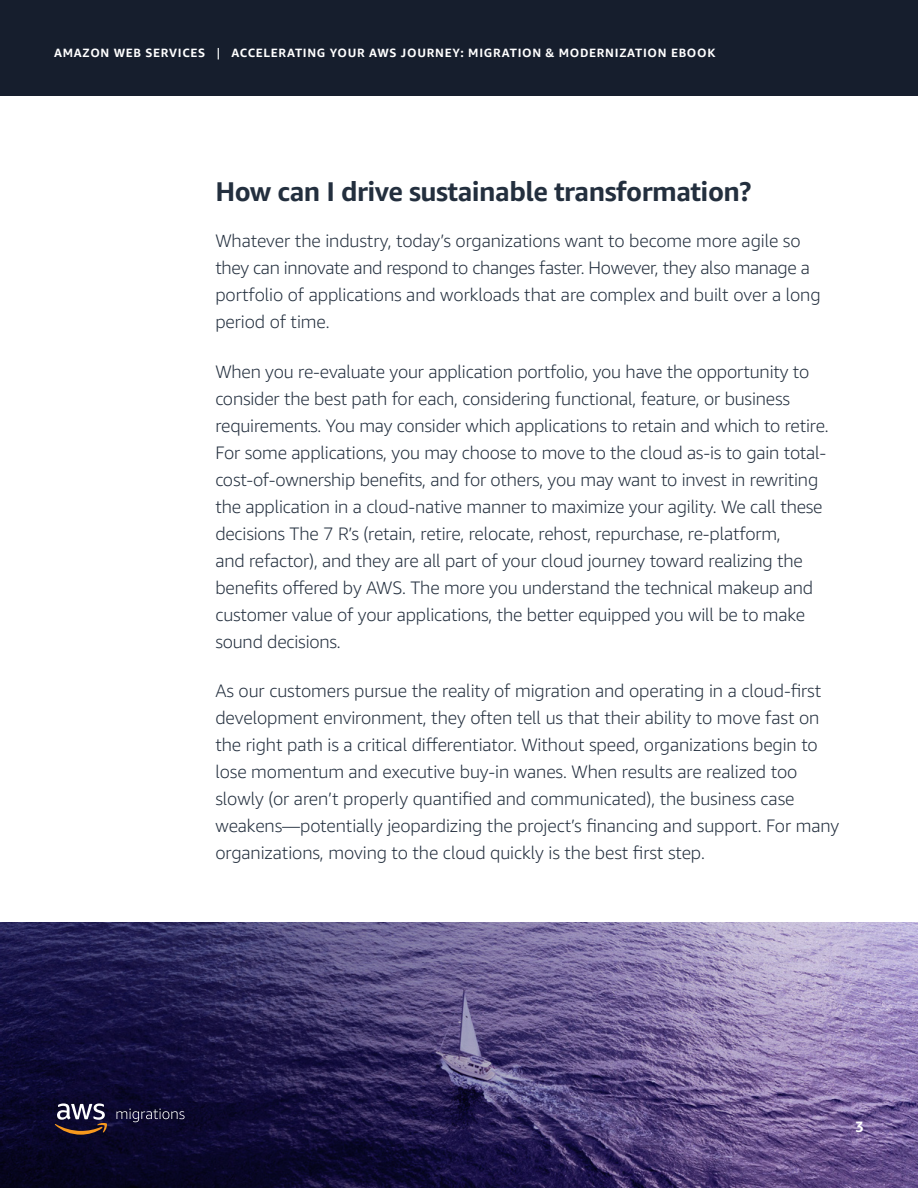
<style>
.page{position:relative;width:918px;height:1188px;background:#fff}
.page>*{position:absolute;margin:0;border:0;box-sizing:border-box;transform-origin:0 0}
.t1{font:700 27px "Amazon Ember";letter-spacing:-.02em;color:#232f3e}
.t2{font:300 18px/27px "Amazon Ember";letter-spacing:-.01em;color:#232f3e}
.t3{font:700 15px "Amazon Ember";color:#fff}
.t4{font:700 12px "Amazon Ember";letter-spacing:.06em;color:#fff}
.s1{font-weight:400}
</style>
<div class="page">
<div style="left:0;top:0;width:918px;height:96px;background:#161e2d"></div>
<svg style="left:0;top:922px;width:918px;height:266px;background:#4e4373"></svg>
<svg style="left:55px;top:1104px;width:53px;height:31px;background:#564a56"></svg>
<svg style="left:117px;top:1109px;width:68px;height:13px"></svg>
<p class="t4" style="left:54px;top:45px;width:663px">AMAZON WEB SERVICES <span class="s1">|</span> ACCELERATING YOUR AWS JOURNEY: MIGRATION &amp; MODERNIZATION EBOOK</p>
<h1 class="t1" style="left:215px;top:175px;width:538px">How can I drive sustainable transformation?</h1>
<p class="t2" style="left:215px;top:227px;width:607px">Whatever the industry, today’s organizations want to become more agile so they can innovate and respond to changes faster. However, they also manage a portfolio of applications and workloads that are complex and built over a long period of time.</p>
<p class="t2" style="left:215px;top:358px;width:615px">When you re-evaluate your application portfolio, you have the opportunity to consider the best path for each, considering functional, feature, or business requirements. You may consider which applications to retain and which to retire.<br>For some applications, you may choose to move to the cloud as-is to gain total&shy;cost-of-ownership benefits, and for others, you may want to invest in rewriting the application in a cloud-native manner to maximize your agility. We call these decisions The 7 R’s (retain, retire, relocate, rehost, repurchase, re-platform,<br>and refactor), and they are all part of your cloud journey toward realizing the benefits offered by AWS. The more you understand the technical makeup and customer value of your applications, the better equipped you will be to make sound decisions.</p>
<p class="t2" style="left:215px;top:677px;width:625px">As our customers pursue the reality of migration and operating in a cloud-first development environment, they often tell us that their ability to move fast on the right path is a critical differentiator. Without speed, organizations begin to lose momentum and executive buy-in wanes. When results are realized too slowly (or aren’t properly quantified and communicated), the business case weakens—potentially jeopardizing the project’s financing and support. For many organizations, moving to the cloud quickly is the best first step.</p>
<p class="t3" style="left:855px;top:1118px;width:10px">3</p>
</div>
